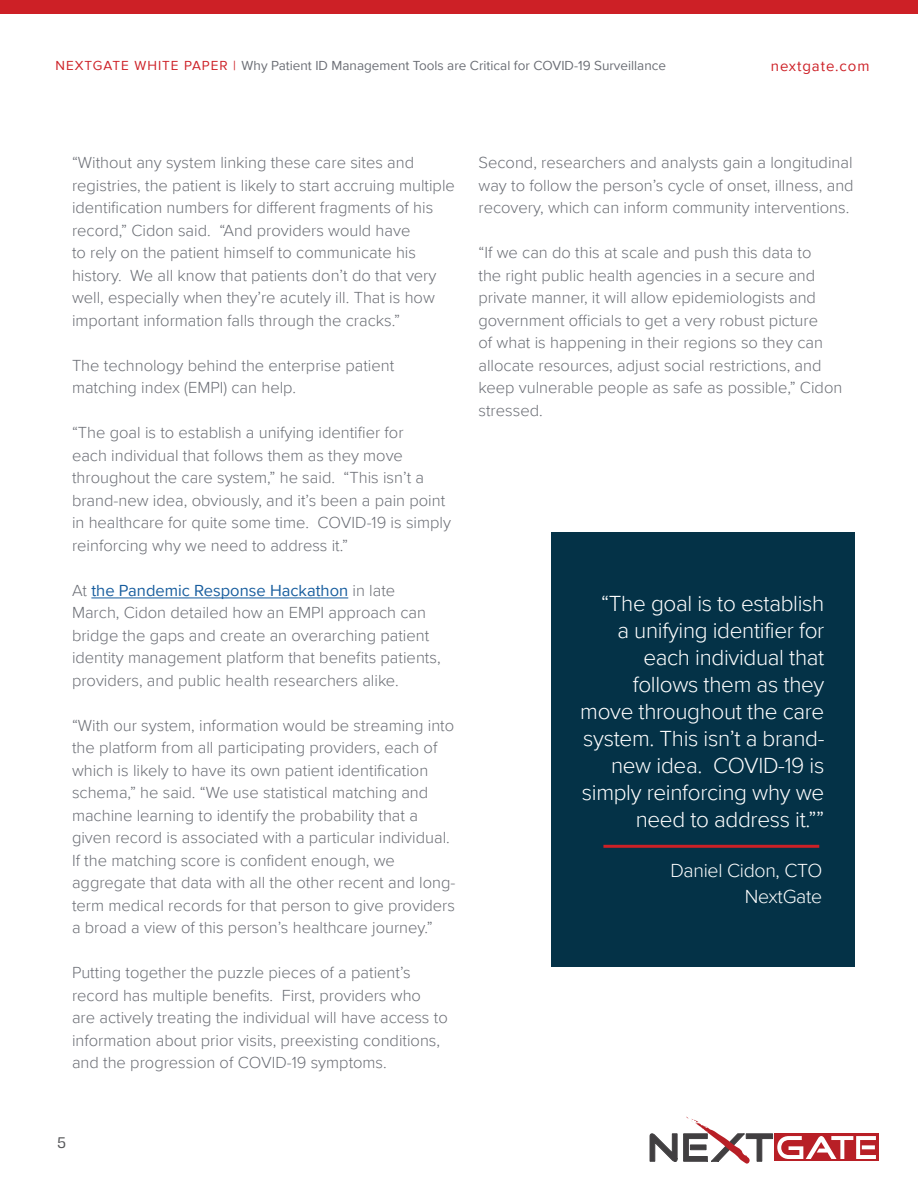
<style>
.page{position:relative;width:918px;height:1188px;background:#fff}
.page>*{position:absolute;margin:0;border:0;box-sizing:border-box;transform-origin:0 0}
.t1{font:300 22.5px/27px "Proxima Nova";letter-spacing:-.015em;color:#fff;text-align:right}
.t2{font:300 19.5px/25.5px "Proxima Nova";letter-spacing:-.015em;color:#fff;text-align:right}
.t3{font:300 16.5px/22.5px "Proxima Nova";color:#6b6e75}
.t4{font:16.5px "Breuer Text";color:#57585a}
.t5{font:15px "Proxima Nova";letter-spacing:.06em;color:#cd2026}
.t6{font:13.5px "Proxima Nova";color:#6b6e75}
.s1{color:#cd2026}
.s2{font-weight:400;color:#175d9e}
</style>
<div class="page">
<div style="left:0;top:0;width:918px;height:14px;background:#cd2026"></div>
<svg style="left:649px;top:1116px;width:227px;height:48px"></svg>
<hr style="left:91px;top:597px;width:257px;height:1px;background:#175d9e">
<div style="left:551px;top:533px;width:304px;height:434px;background:#043247"></div>
<hr style="left:603px;top:845px;width:216px;height:3px;background:#cd2026">
<p class="t6" style="left:56px;top:55px;width:612px"><span class="s1">NEXTGATE WHITE PAPER |</span> Why Patient ID Management Tools are Critical for COVID-19 Surveillance</p>
<p class="t5" style="left:771px;top:55px;width:100px">nextgate.com</p>
<p class="t3" style="left:72px;top:151px;width:384px">“Without any system linking these care sites and registries, the patient is likely to start accruing multiple identification numbers for different fragments of his record,” Cidon said. “And providers would have<br>to rely on the patient himself to communicate his history. We all know that patients don’t do that very well, especially when they’re acutely ill. That is how important information falls through the cracks.”</p>
<p class="t3" style="left:72px;top:353px;width:324px">The technology behind the enterprise patient matching index (EMPI) can help.</p>
<p class="t3" style="left:72px;top:421px;width:381px">“The goal is to establish a unifying identifier for<br>each individual that follows them as they move throughout the care system,” he said. “This isn’t a brand-new idea, obviously, and it’s been a pain point in healthcare for quite some time. COVID-19 is simply reinforcing why we need to address it.”</p>
<p class="t3" style="left:72px;top:578px;width:370px">At <span class="s2">the Pandemic Response Hackathon</span> in late March, Cidon detailed how an EMPI approach can bridge the gaps and create an overarching patient identity management platform that benefits patients, providers, and public health researchers alike.</p>
<p class="t3" style="left:72px;top:713px;width:385px">“With our system, information would be streaming into the platform from all participating providers, each of which is likely to have its own patient identification schema,” he said. “We use statistical matching and machine learning to identify the probability that a given record is associated with a particular individual.<br>If the matching score is confident enough, we aggregate that data with all the other recent and long&shy;term medical records for that person to give providers a broad a view of this person’s healthcare journey.”</p>
<p class="t3" style="left:72px;top:961px;width:377px">Putting together the puzzle pieces of a patient’s record has multiple benefits. First, providers who are actively treating the individual will have access to information about prior visits, preexisting conditions, and the progression of COVID-19 symptoms.</p>
<p class="t3" style="left:478px;top:151px;width:377px;text-align:justify">Second, researchers and analysts gain a longitudinal way to follow the person’s cycle of onset, illness, and recovery, which can inform community interventions.</p>
<p class="t3" style="left:478px;top:241px;width:365px">“If we can do this at scale and push this data to<br>the right public health agencies in a secure and private manner, it will allow epidemiologists and government officials to get a very robust picture<br>of what is happening in their regions so they can allocate resources, adjust social restrictions, and keep vulnerable people as safe as possible,” Cidon stressed.</p>
<h1 class="t1" style="left:580px;top:588px;width:246px">“The goal is to establish<br>a unifying identifier for each individual that follows them as they move throughout the care system. This isn’t a brand&shy;new idea. COVID-19 is simply reinforcing why we need to address it.””</h1>
<p class="t2" style="left:670px;top:857px;width:153px">Daniel Cidon, CTO<br>NextGate</p>
<p class="t4" style="left:57px;top:1134px;width:11px">5</p>
</div>
